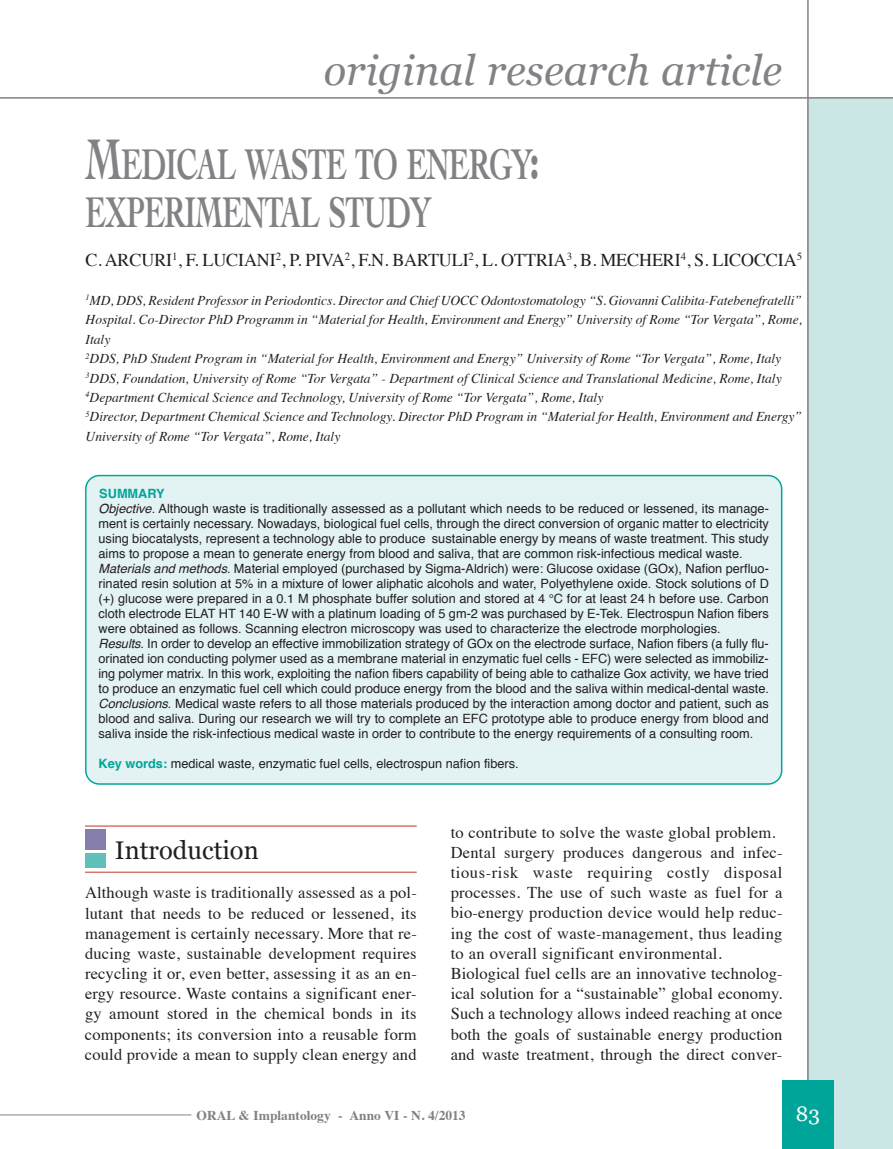
<style>
.page{position:relative;width:893px;height:1149px;background:#fff}
.page>*{position:absolute;margin:0;border:0;box-sizing:border-box;transform-origin:0 0}
.t1{font:700 45px/48px "Cochin";letter-spacing:-.03em;color:#808285;scale:.65 1}
.t2{font:italic 42px "Georgia";color:#808285}
.t3{font:25.5px "Georgia";color:#231f20}
.t4{font:21px "Georgia";color:#fff}
.t5{font:18px "Times";letter-spacing:-.005em;color:#231f20}
.t6{font:16.5px/20.1px "Times";letter-spacing:.01em;color:#231f20;text-align:justify}
.t7{font:italic 13.5px/19.4px "Times";color:#231f20}
.t8{font:700 13.5px "Times";color:#808285}
.t9{font:12.75px/15px "Helvetica";color:#231f20}
.s1{font-size:60px}
.s2{font-weight:700;color:#00a599}
.s3{font-style:italic}
</style>
<div class="page">
<div style="left:808px;top:98px;width:85px;height:1050px;background:#cae6e5"></div>
<hr style="left:807px;top:0;width:2px;height:1148px;background:#808285">
<hr style="left:0;top:1114px;width:191px;height:1px;background:#808285">
<hr style="left:0;top:97px;width:893px;height:2px;background:#808285">
<div style="left:782px;top:1080px;width:51px;height:68px;background:#00a599"></div>
<hr style="left:85px;top:825px;width:332px;height:1px;background:#d3786d">
<hr style="left:85px;top:871px;width:332px;height:1px;background:#d3786d">
<div style="left:85px;top:828px;width:20px;height:21px;background:#837eaa"></div>
<div style="left:85px;top:852px;width:21px;height:15px;background:#60c1bb"></div>
<div style="left:85px;top:474px;width:697px;height:310px;background:#e3f2f2"></div>
<h2 class="t2" style="left:324px;top:47px;width:460px">original research article</h2>
<h1 class="t1" style="left:86px;top:140px;width:700px"><span class="s1">M</span>EDICAL WASTE TO ENERGY<span class="s1">:<br></span>EXPERIMENTAL STUDY</h1>
<h3 class="t5" style="left:86px;top:252px;width:718px">C. ARCURI<sup>1</sup>, F. LUCIANI<sup>2</sup>, P. PIVA<sup>2</sup>, F.N. BARTULI<sup>2</sup>, L. OTTRIA<sup>3</sup>, B. MECHERI<sup>4</sup>, S. LICOCCIA<sup>5</sup></h3>
<p class="t7" style="left:86px;top:291px;width:718px"><sup>1</sup>MD, DDS, Resident Professor in Periodontics. Director and Chief UOCC Odontostomatology “S. Giovanni Calibita-Fatebenefratelli” Hospital. Co-Director PhD Programm in “Material for Health, Environment and Energy” University of Rome “Tor Vergata”, Rome, Italy<br><sup>2</sup>DDS, PhD Student Program in “Material for Health, Environment and Energy” University of Rome “Tor Vergata”, Rome, Italy <sup>3</sup>DDS, Foundation, University of Rome “Tor Vergata” - Department of Clinical Science and Translational Medicine, Rome, Italy <sup>4</sup>Department Chemical Science and Technology, University of Rome “Tor Vergata”, Rome, Italy<br><sup>5</sup>Director, Department Chemical Science and Technology. Director PhD Program in “Material for Health, Environment and Energy” University of Rome “Tor Vergata”, Rome, Italy</p>
<p class="t9" style="left:99px;top:487px;width:672px"><span class="s2">SUMMARY<br></span><span class="s3">Objective</span>. Although waste is traditionally assessed as a pollutant which needs to be reduced or lessened, its manage&shy;ment is certainly necessary. Nowadays, biological fuel cells, through the direct conversion of organic matter to electricity using biocatalysts, represent a technology able to produce sustainable energy by means of waste treatment. This study aims to propose a mean to generate energy from blood and saliva, that are common risk-infectious medical waste.<br><span class="s3">Materials and methods</span>. Material employed (purchased by Sigma-Aldrich) were: Glucose oxidase (GOx), Nafion perfluo&shy;rinated resin solution at 5% in a mixture of lower aliphatic alcohols and water, Polyethylene oxide. Stock solutions of D (+) glucose were prepared in a 0.1 M phosphate buffer solution and stored at 4 °C for at least 24 h before use. Carbon cloth electrode ELAT HT 140 E-W with a platinum loading of 5 gm-2 was purchased by E-Tek. Electrospun Nafion fibers were obtained as follows. Scanning electron microscopy was used to characterize the electrode morphologies.<br><span class="s3">Results</span>. In order to develop an effective immobilization strategy of GOx on the electrode surface, Nafion fibers (a fully flu&shy;orinated ion conducting polymer used as a membrane material in enzymatic fuel cells - EFC) were selected as immobiliz&shy;ing polymer matrix. In this work, exploiting the nafion fibers capability of being able to cathalize Gox activity, we have tried to produce an enzymatic fuel cell which could produce energy from the blood and the saliva within medical-dental waste.<br><span class="s3">Conclusions</span>. Medical waste refers to all those materials produced by the interaction among doctor and patient, such as blood and saliva. During our research we will try to complete an EFC prototype able to produce energy from blood and saliva inside the risk-infectious medical waste in order to contribute to the energy requirements of a consulting room.</p>
<p class="t9" style="left:99px;top:757px;width:422px"><span class="s2">Key words:</span> medical waste, enzymatic fuel cells, electrospun nafion fibers.</p>
<h3 class="t3" style="left:115px;top:835px;width:145px">Introduction</h3>
<p class="t6" style="left:85px;top:883px;width:333px">Although waste is traditionally assessed as a pol&shy;lutant that needs to be reduced or lessened, its management is certainly necessary. More that re&shy;ducing waste, sustainable development requires recycling it or, even better, assessing it as an en&shy;ergy resource. Waste contains a significant ener&shy;gy amount stored in the chemical bonds in its components; its conversion into a reusable form could provide a mean to supply clean energy and</p>
<p class="t6" style="left:451px;top:823px;width:333px;text-align:left">to contribute to solve the waste global problem.<br>Dental surgery produces dangerous and infec&shy;tious-risk waste requiring costly disposal processes. The use of such waste as fuel for a bio-energy production device would help reduc&shy;ing the cost of waste-management, thus leading to an overall significant environmental.<br>Biological fuel cells are an innovative technolog&shy;ical solution for a “sustainable” global economy.<br>Such a technology allows indeed reaching at once both the goals of sustainable energy production and waste treatment, through the direct conver-</p>
<p class="t8" style="left:197px;top:1109px;width:271px">Oral &amp; Implantology - anno VI - n. 4/2013</p>
<h3 class="t4" style="left:796px;top:1100px;width:26px">83</h3>
</div>
